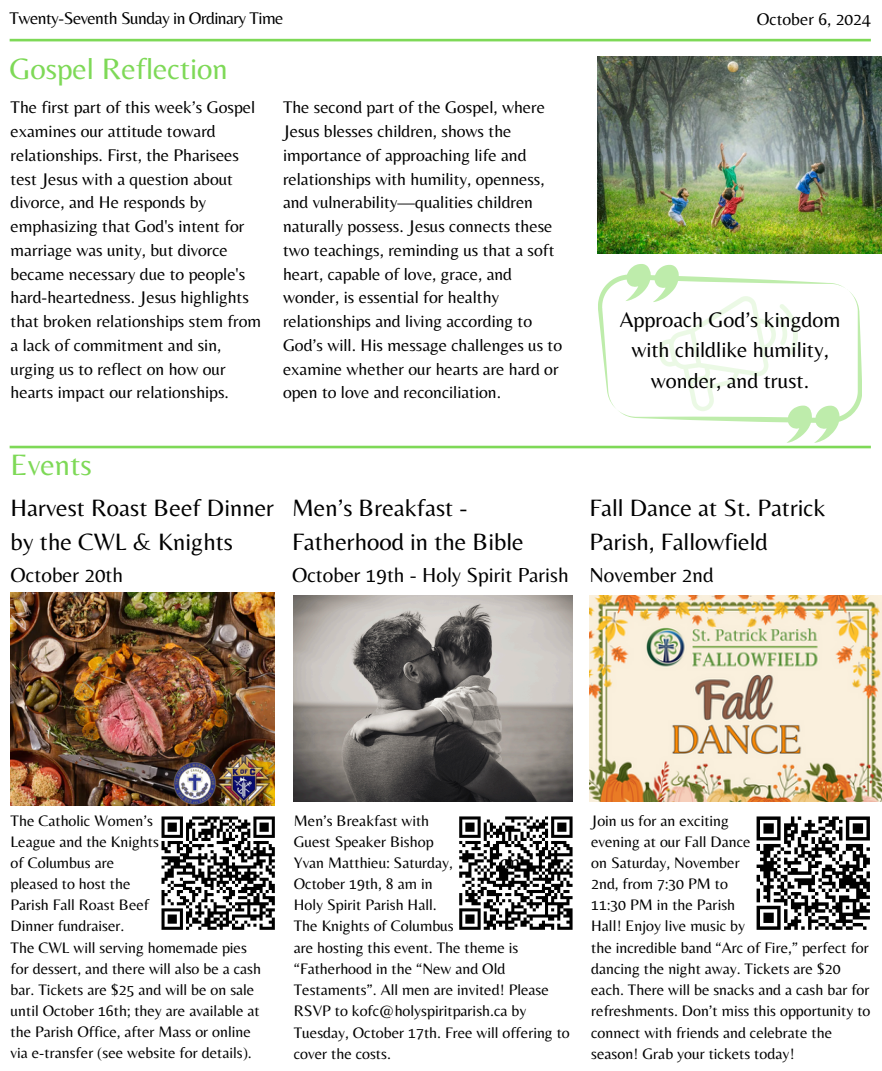
<style>
.page{position:relative;width:882px;height:1071px;background:#fff}
.page>*{position:absolute;margin:0;border:0;box-sizing:border-box;transform-origin:0 0}
.t1{font:30.62px "Belleza";color:#7ed957}
.t2{font:24.68px/34.3px "Belleza";color:#000}
.t3{font:21.88px/30.3px "Belleza";color:#000;text-align:center}
.t4{font:21.18px "Belleza";color:#000}
.t5{font:17.68px "Belleza";letter-spacing:-.03em;color:#000}
.t6{font:17.68px "Belleza";color:#000}
.t7{font:17.5px/23.8px "Belleza";color:#000}
.t8{font:15.75px/21.2px "Belleza";color:#000}
</style>
<div class="page">
<hr style="left:10px;top:39px;width:861px;height:2px;background:#7ed957">
<hr style="left:10px;top:446px;width:861px;height:2px;background:#7ed957">
<img style="left:11px;top:592px;width:263px;height:213px">
<img style="left:294px;top:595px;width:278px;height:206px">
<svg style="left:162px;top:816px;width:113px;height:114px"></svg>
<svg style="left:459px;top:816px;width:114px;height:114px"></svg>
<img style="left:598px;top:57px;width:283px;height:197px">
<svg style="left:598px;top:264px;width:264px;height:178px"></svg>
<svg style="left:757px;top:816px;width:113px;height:114px"></svg>
<img style="left:589px;top:595px;width:293px;height:206px">
<h1 class="t5" style="left:10px;top:8px;width:275px">Twenty-Seventh Sunday in Ordinary Time</h1>
<h3 class="t6" style="left:757px;top:8px;width:116px">October 6, 2024</h3>
<p class="t1" style="left:10px;top:50px;width:220px">Gospel Reflection</p>
<h3 class="t7" style="left:11px;top:95px;width:252px">The first part of this week’s Gospel examines our attitude toward relationships. First, the Pharisees test Jesus with a question about divorce, and He responds by emphasizing that God's intent for marriage was unity, but divorce became necessary due to people's hard-heartedness. Jesus highlights that broken relationships stem from a lack of commitment and sin, urging us to reflect on how our hearts impact our relationships.</h3>
<p class="t7" style="left:283px;top:95px;width:281px">The second part of the Gospel, where Jesus blesses children, shows the importance of approaching life and relationships with humility, openness, and vulnerability—qualities children naturally possess. Jesus connects these two teachings, reminding us that a soft heart, capable of love, grace, and wonder, is essential for healthy relationships and living according to God’s will. His message challenges us to examine whether our hearts are hard or open to love and reconciliation.</p>
<p class="t1" style="left:11px;top:447px;width:83px">Events</p>
<p class="t2" style="left:11px;top:490px;width:265px">Harvest Roast Beef Dinner by the CWL &amp; Knights</p>
<p class="t4" style="left:11px;top:563px;width:114px">October 20th</p>
<h2 class="t2" style="left:292px;top:490px;width:233px">Men’s Breakfast -<br>Fatherhood in the Bible</h2>
<h2 class="t4" style="left:292px;top:563px;width:278px">October 19th - Holy Spirit Parish</h2>
<p class="t3" style="left:620px;top:304px;width:222px">Approach God’s kingdom with childlike humility, wonder, and trust.</p>
<p class="t2" style="left:589px;top:490px;width:238px">Fall Dance at St. Patrick<br>Parish, Fallowfield</p>
<p class="t4" style="left:589px;top:563px;width:126px">November 2nd</p>
<p class="t8" style="left:11px;top:810px;width:150px">The Catholic Women’s<br>League and the Knights of Columbus are pleased to host the<br>Parish Fall Roast Beef<br>Dinner fundraiser.</p>
<p class="t8" style="left:11px;top:937px;width:252px">The CWL will serving homemade pies for dessert, and there will also be a cash bar. Tickets are $25 and will be on sale until October 16th; they are available at the Parish Office, after Mass or online via e-transfer (see website for details).</p>
<h1 class="t8" style="left:294px;top:810px;width:161px">Men’s Breakfast with<br>Guest Speaker Bishop<br>Yvan Matthieu: Saturday,<br>October 19th, 8 am in<br>Holy Spirit Parish Hall.</h1>
<h4 class="t8" style="left:294px;top:915px;width:161px">The Knights of Columbus</h4>
<h3 class="t4" style="left:499px;top:849px;width:23px">on</h3>
<h3 class="t8" style="left:294px;top:937px;width:257px">are hosting this event. The theme is “Fatherhood in the “New and Old<br>Testaments”. All men are invited! Please</h3>
<p class="t8" style="left:294px;top:1000px;width:277px">RSVP to kofc@holyspiritparish.ca by<br>Tuesday, October 17th. Free will offering to cover the costs.</p>
<p class="t8" style="left:591px;top:810px;width:161px">Join us for an exciting evening at our Fall Dance on Saturday, November<br>2nd, from 7:30 PM to<br>11:30 PM in the Parish<br>Hall! Enjoy live music by</p>
<h2 class="t8" style="left:591px;top:937px;width:281px">the incredible band “Arc of Fire,” perfect for dancing the night away. Tickets are $20 each. There will be snacks and a cash bar for refreshments. Don’t miss this opportunity to connect with friends and celebrate the season! Grab your tickets today!</h2>
</div>
